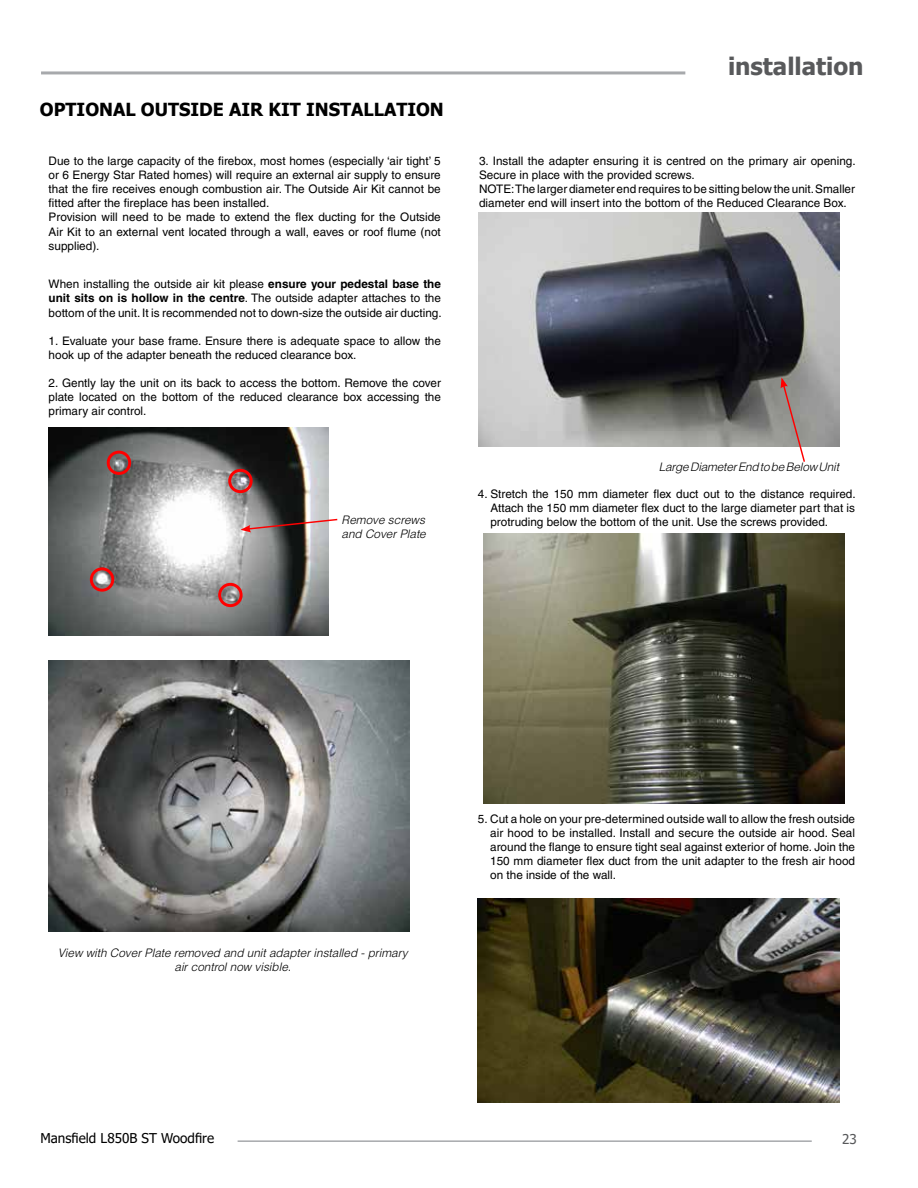
<style>
.page{position:relative;width:918px;height:1188px;background:#fff}
.page>*{position:absolute;margin:0;border:0;box-sizing:border-box;transform-origin:0 0}
.t1{font:700 24px "Tahoma";color:#58595b}
.t2{font:700 20.55px "Arial";letter-spacing:.035em;color:#000}
.t3{font:700 18px "Tahoma";color:#000}
.t4{font:13.5px "Tahoma";color:#000}
.t5{font:13.5px "Tahoma";color:#58595b}
.t6{font:11.7px/14.1px "Helvetica";color:#000;text-align:justify}
.t7{font:italic 300 11.7px/14.1px "Helvetica";color:#000}
.s1{font-weight:700}
</style>
<div class="page">
<hr style="left:238px;top:1140px;width:574px;height:2px;background:#a7a9ac">
<hr style="left:41px;top:71px;width:644px;height:3px;background:#a7a9ac">
<img style="left:49px;top:427px;width:279px;height:209px">
<div style="left:107px;top:451px;width:24px;height:24px;border:3px solid #f00;border-radius:50%"></div>
<div style="left:228px;top:469px;width:25px;height:24px;border:3px solid #f00;border-radius:50%"></div>
<div style="left:90px;top:567px;width:24px;height:25px;border:3px solid #f00;border-radius:50%"></div>
<div style="left:218px;top:583px;width:25px;height:24px;border:3px solid #f00;border-radius:50%"></div>
<svg style="left:240px;top:518px;width:98px;height:14px"></svg>
<img style="left:478px;top:213px;width:361px;height:233px">
<img style="left:49px;top:661px;width:361px;height:271px">
<svg style="left:781px;top:377px;width:25px;height:85px"></svg>
<img style="left:483px;top:533px;width:361px;height:271px">
<img style="left:478px;top:898px;width:361px;height:205px">
<h3 class="t3" style="left:40px;top:97px;width:405px">OPTIONAL OUTSIDE AIR KIT INSTALLATION</h3>
<h2 class="t2" style="left:49px;top:108px;width:343px">OUTSIDE AIR KIT INSTALLATION</h2>
<p class="t6" style="left:49px;top:154px;width:394px;text-align:left">Due to the large capacity of the firebox, most homes (especially ‘air tight’ 5 or 6 Energy Star Rated homes) will require an external air supply to ensure that the fire receives enough combustion air. The Outside Air Kit cannot be fitted after the fireplace has been installed.<br>Provision will need to be made to extend the flex ducting for the Outside Air Kit to an external vent located through a wall, eaves or roof flume (not supplied).</p>
<p class="t6" style="left:49px;top:277px;width:395px">When installing the outside air kit please <span class="s1">ensure your pedestal base the unit sits on is hollow in the centre</span>. The outside adapter attaches to the bottom of the unit. It is recommended not to down-size the outside air ducting.</p>
<p class="t6" style="left:49px;top:334px;width:394px">1. Evaluate your base frame. Ensure there is adequate space to allow the hook up of the adapter beneath the reduced clearance box.</p>
<p class="t6" style="left:49px;top:376px;width:394px">2. Gently lay the unit on its back to access the bottom. Remove the cover plate located on the bottom of the reduced clearance box accessing the primary air control.</p>
<p class="t7" style="left:342px;top:513px;width:86px">Remove screws and Cover Plate</p>
<h1 class="t1" style="left:728px;top:49px;width:137px">installation</h1>
<p class="t6" style="left:479px;top:154px;width:378px;text-align:left">3. Install the adapter ensuring it is centred on the primary air opening.<br>Secure in place with the provided screws.<br>NOTE: The larger diameter end requires to be sitting below the unit. Smaller diameter end will insert into the bottom of the Reduced Clearance Box.</p>
<p class="t7" style="left:659px;top:459px;width:182px">Large Diameter End to be Below Unit</p>
<p class="t6" style="left:490px;top:487px;width:367px;text-indent:-12px">4. Stretch the 150 mm diameter flex duct out to the distance required.<br>Attach the 150 mm diameter flex duct to the large diameter part that is protruding below the bottom of the unit. Use the screws provided.</p>
<p class="t7" style="left:58px;top:946px;width:351px;text-align:center">View with Cover Plate removed and unit adapter installed - primary air control now visible.</p>
<p class="t6" style="left:490px;top:811px;width:366px;text-indent:-12px">5. Cut a hole on your pre-determined outside wall to allow the fresh outside air hood to be installed. Install and secure the outside air hood. Seal around the flange to ensure tight seal against exterior of home. Join the 150 mm diameter flex duct from the unit adapter to the fresh air hood on the inside of the wall.</p>
<p class="t4" style="left:40px;top:1129px;width:175px">Mansfield L850B ST Woodfire</p>
<p class="t5" style="left:842px;top:1130px;width:16px">23</p>
</div>
